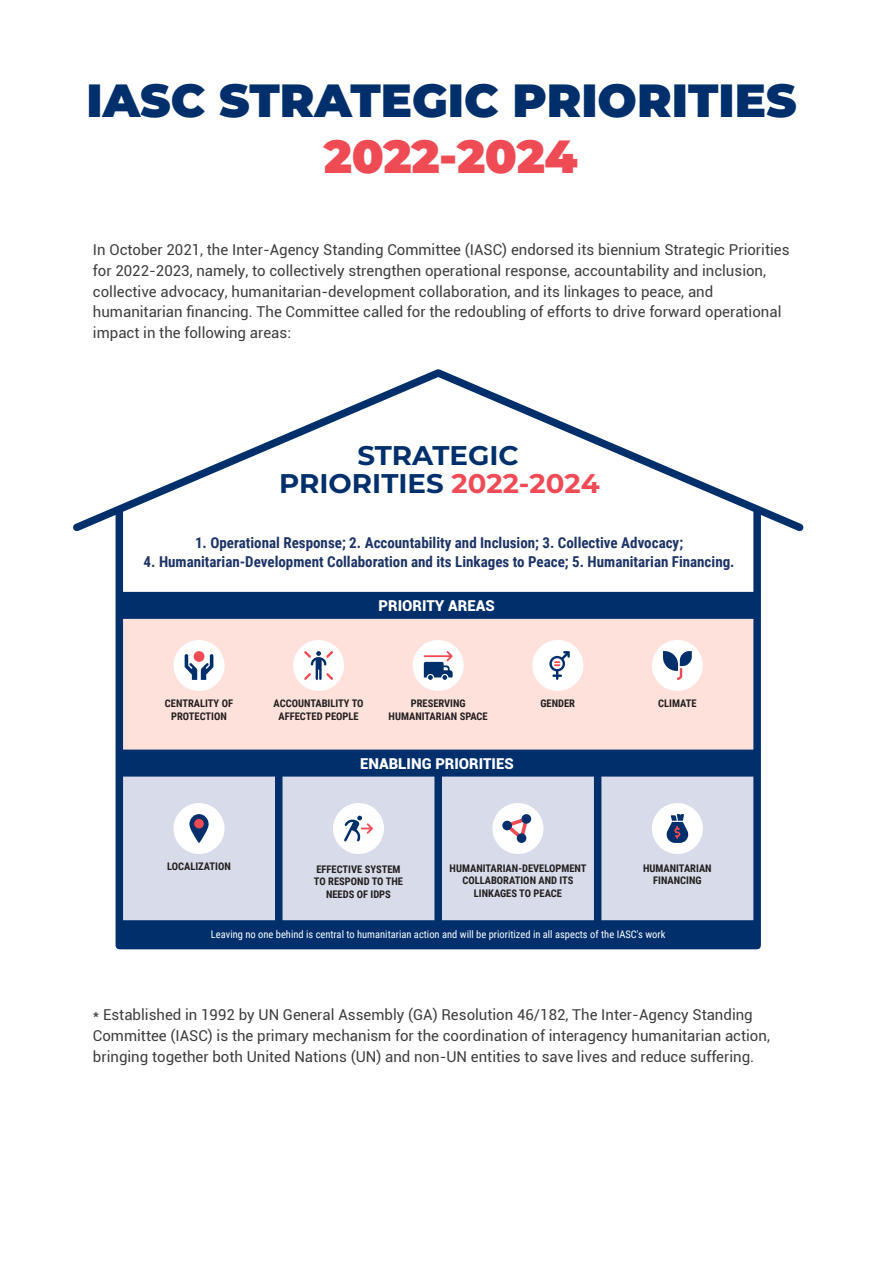
<style>
.page{position:relative;width:893px;height:1263px;background:#fff}
.page>*{position:absolute;margin:0;border:0;box-sizing:border-box;transform-origin:0 0}
.t1{font:900 46.5px "Montserrat";color:#002f6b}
.t2{font:900 46.5px "Montserrat";letter-spacing:-.01em;color:#ef4b55}
.t3{font:700 27px/28.5px "Montserrat";color:#002f6b;text-align:center}
.t4{font:15px/20.9px "Roboto";color:#3e3e3f}
.t5{font:700 15px "Roboto Condensed";color:#1e3467}
.t6{font:900 15px "Roboto";color:#fff}
.t7{font:700 10.5px/12.6px "Roboto Condensed";color:#231f20;text-align:center}
.t8{font:10.5px "Roboto Condensed";color:#fff}
.s1{color:#ef4a56}
</style>
<div class="page">
<div style="left:119px;top:775px;width:638px;height:170px;background:#d8dcea"></div>
<div style="left:119px;top:605px;width:638px;height:170px;background:#fde1da"></div>
<svg style="left:73px;top:369px;width:731px;height:168px"></svg>
<div style="left:116px;top:506px;width:645px;height:443px;border:8px solid #002f6b"></div>
<div style="left:119px;top:592px;width:638px;height:27px;background:#002f6b"></div>
<div style="left:119px;top:749px;width:638px;height:27px;background:#002f6b"></div>
<div style="left:119px;top:920px;width:638px;height:27px;background:#002f6b"></div>
<div style="left:275px;top:772px;width:7px;height:173px;background:#002f6b"></div>
<div style="left:434px;top:772px;width:8px;height:173px;background:#002f6b"></div>
<div style="left:594px;top:772px;width:7px;height:173px;background:#002f6b"></div>
<div style="left:652px;top:803px;width:51px;height:51px;background:#fff;border-radius:50%"></div>
<svg style="left:666px;top:814px;width:23px;height:29px"></svg>
<div style="left:492px;top:803px;width:51px;height:51px;background:#fff;border-radius:50%"></div>
<svg style="left:504px;top:816px;width:25px;height:25px"></svg>
<div style="left:522px;top:814px;width:9px;height:10px;background:#002f6b;border-radius:50%"></div>
<div style="left:517px;top:833px;width:9px;height:10px;background:#002f6b;border-radius:50%"></div>
<div style="left:502px;top:821px;width:10px;height:9px;background:#002f6b;border-radius:50%"></div>
<div style="left:333px;top:803px;width:51px;height:51px;background:#fff;border-radius:50%"></div>
<svg style="left:344px;top:815px;width:29px;height:26px"></svg>
<div style="left:174px;top:803px;width:51px;height:51px;background:#fff;border-radius:50%"></div>
<svg style="left:189px;top:814px;width:20px;height:29px"></svg>
<div style="left:194px;top:819px;width:10px;height:9px;background:#ef4b55;border-radius:50%"></div>
<div style="left:293px;top:640px;width:51px;height:51px;background:#fff;border-radius:50%"></div>
<svg style="left:304px;top:651px;width:29px;height:29px"></svg>
<div style="left:174px;top:640px;width:51px;height:51px;background:#fff;border-radius:50%"></div>
<svg style="left:185px;top:654px;width:28px;height:26px"></svg>
<div style="left:194px;top:651px;width:10px;height:11px;background:#ef4b55;border-radius:50%"></div>
<div style="left:532px;top:640px;width:51px;height:51px;background:#fff;border-radius:50%"></div>
<svg style="left:549px;top:651px;width:21px;height:29px"></svg>
<div style="left:652px;top:640px;width:51px;height:51px;background:#fff;border-radius:50%"></div>
<svg style="left:663px;top:651px;width:29px;height:29px"></svg>
<div style="left:413px;top:640px;width:51px;height:51px;background:#fff;border-radius:50%"></div>
<svg style="left:424px;top:651px;width:29px;height:29px"></svg>
<h1 class="t1" style="left:86px;top:66px;width:712px">IASC STRATEGIC PRIORITIES</h1>
<h1 class="t2" style="left:324px;top:122px;width:255px">2022-2024</h1>
<p class="t4" style="left:93px;top:238px;width:698px">In October 2021, the Inter-Agency Standing Committee (IASC) endorsed its biennium Strategic Priorities for 2022-2023, namely, to collectively strengthen operational response, accountability and inclusion, collective advocacy, humanitarian-development collaboration, and its linkages to peace, and humanitarian financing. The Committee called for the redoubling of efforts to drive forward operational impact in the following areas:</p>
<h2 class="t3" style="left:279px;top:439px;width:322px">STRATEGIC<br>PRIORITIES <span class="s1">2022-2024</span></h2>
<p class="t5" style="left:195px;top:533px;width:490px">1. Operational Response; 2. Accountability and Inclusion; 3. Collective Advocacy;</p>
<p class="t5" style="left:144px;top:551px;width:592px">4. Humanitarian-Development Collaboration and its Linkages to Peace; 5. Humanitarian Financing.</p>
<p class="t6" style="left:379px;top:595px;width:118px">PRIORITY AREAS</p>
<p class="t7" style="left:165px;top:697px;width:70px">CENTRALITY OF</p>
<p class="t7" style="left:540px;top:697px;width:36px">GENDER</p>
<p class="t7" style="left:658px;top:697px;width:40px">CLIMATE</p>
<p class="t7" style="left:171px;top:709px;width:57px">PROTECTION</p>
<p class="t7" style="left:274px;top:697px;width:92px">ACCOUNTABILITY TO<br>AFFECTED PEOPLE</p>
<p class="t7" style="left:389px;top:697px;width:101px">PRESERVING<br>HUMANITARIAN SPACE</p>
<p class="t6" style="left:360px;top:753px;width:155px">ENABLING PRIORITIES</p>
<p class="t7" style="left:167px;top:860px;width:65px">LOCALIZATION</p>
<p class="t7" style="left:314px;top:862px;width:91px">EFFECTIVE SYSTEM<br>TO RESPOND TO THE<br>NEEDS OF IDPS</p>
<p class="t8" style="left:211px;top:926px;width:456px">Leaving no one behind is central to humanitarian action and will be prioritized in all aspects of the IASC's work</p>
<p class="t7" style="left:450px;top:861px;width:138px">HUMANITARIAN-DEVELOPMENT<br>COLLABORATION AND ITS<br>LINKAGES TO PEACE</p>
<p class="t7" style="left:643px;top:861px;width:70px">HUMANITARIAN<br>FINANCING</p>
<p class="t4" style="left:93px;top:1003px;width:678px">* Established in 1992 by UN General Assembly (GA) Resolution 46/182, The Inter-Agency Standing<br>Committee (IASC) is the primary mechanism for the coordination of interagency humanitarian action, bringing together both United Nations (UN) and non-UN entities to save lives and reduce suffering.</p>
</div>
